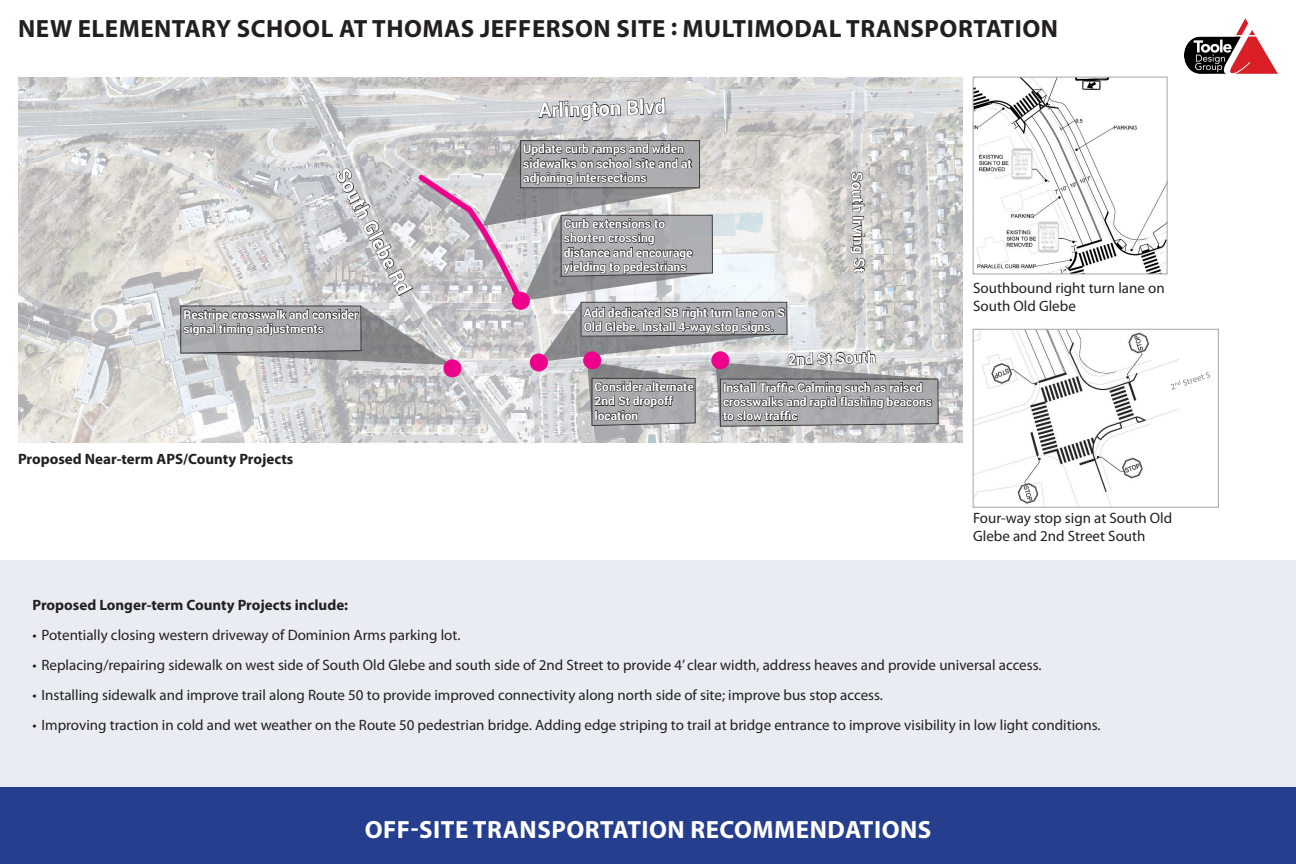
<style>
.page{position:relative;width:1296px;height:864px;background:#fff}
.page>*{position:absolute;margin:0;border:0;box-sizing:border-box;transform-origin:0 0}
.t1{font:700 25px "Myriad Pro";letter-spacing:.02em;color:#231f20}
.t2{font:700 25px "Myriad Pro";letter-spacing:.02em;color:#fff}
.t3{font:700 20px "Roboto";color:#fff}
.t4{font:15px/18px "Myriad Pro";color:#231f20}
.t5{font:700 15px "Myriad Pro";color:#231f20}
.t6{font:700 15px "Roboto";color:#fff}
.t7{font:700 12px/14.4px "Roboto";color:#fff}
</style>
<div class="page">
<div style="left:0;top:788px;width:1296px;height:76px;background:#253f8e"></div>
<div style="left:0;top:560px;width:1296px;height:228px;background:#e9ecf3"></div>
<img style="left:1184px;top:18px;width:94px;height:55px">
<img style="left:18px;top:77px;width:944px;height:366px">
<img style="left:975px;top:79px;width:190px;height:193px">
<div style="left:973px;top:77px;width:194px;height:197px;border:1px solid #a4a5a9"></div>
<img style="left:975px;top:331px;width:204px;height:174px">
<svg style="left:1171px;top:372px;width:39px;height:18px"></svg>
<div style="left:973px;top:329px;width:246px;height:178px;border:1px solid #a4a5a9"></div>
<svg style="left:180px;top:77px;width:759px;height:350px;background:#bdbcbe"></svg>
<div style="left:584px;top:352px;width:17px;height:17px;background:#ed028c;border-radius:50%"></div>
<div style="left:583px;top:351px;width:18px;height:18px;border:1px solid #ed028c;border-radius:50%"></div>
<p class="t1" style="left:18px;top:12px;width:1041px">NEW ELEMENTARY SCHOOL AT THOMAS JEFFERSON SITE : MULTIMODAL TRANSPORTATION</p>
<p class="t3" style="left:353px;top:163px;width:141px;rotate:62deg">South Glebe Rd</p>
<p class="t7" style="left:183px;top:307px;width:177px">Restripe crosswalk and consider signal timing adjustments</p>
<p class="t5" style="left:18px;top:449px;width:277px">Proposed Near-term APS/County Projects</p>
<p class="t3" style="left:538px;top:96px;width:129px;rotate:-2deg">Arlington Blvd</p>
<p class="t7" style="left:523px;top:141px;width:170px">Update curb ramps and widen sidewalks on school site and at adjoining intersections</p>
<p class="t7" style="left:564px;top:216px;width:130px">Curb extensions to shorten crossing distance and encourage yielding to pedestrians</p>
<p class="t7" style="left:584px;top:305px;width:203px">Add dedicated SB right turn lane on S<br>Old Glebe. Install 4-way stop signs.</p>
<p class="t6" style="left:868px;top:172px;width:102px;rotate:89deg">South Irving St</p>
<p class="t7" style="left:595px;top:379px;width:101px">Consider alternate<br>2nd St dropoff location</p>
<p class="t6" style="left:787px;top:349px;width:89px;rotate:-2deg">2nd St South</p>
<p class="t7" style="left:723px;top:380px;width:211px">Install Traffic Calming such as raised crosswalks and rapid flashing beacons to slow traffic</p>
<p class="t4" style="left:973px;top:278px;width:193px">Southbound right turn lane on<br>South Old Glebe</p>
<p class="t4" style="left:973px;top:508px;width:201px">Four-way stop sign at South Old<br>Glebe and 2nd Street South</p>
<p class="t5" style="left:32px;top:595px;width:317px">Proposed Longer-term County Projects include:</p>
<p class="t4" style="left:32px;top:626px;width:430px">• Potentially closing western driveway of Dominion Arms parking lot.</p>
<p class="t4" style="left:32px;top:656px;width:1011px">• Replacing/repairing sidewalk on west side of South Old Glebe and south side of 2nd Street to provide 4’ clear width, address heaves and provide universal access.</p>
<p class="t4" style="left:32px;top:686px;width:852px">• Installing sidewalk and improve trail along Route 50 to provide improved connectivity along north side of site; improve bus stop access.</p>
<p class="t4" style="left:32px;top:716px;width:1070px">• Improving traction in cold and wet weather on the Route 50 pedestrian bridge. Adding edge striping to trail at bridge entrance to improve visibility in low light conditions.</p>
<p class="t2" style="left:365px;top:814px;width:568px">OFF-SITE TRANSPORTATION RECOMMENDATIONS</p>
</div>
